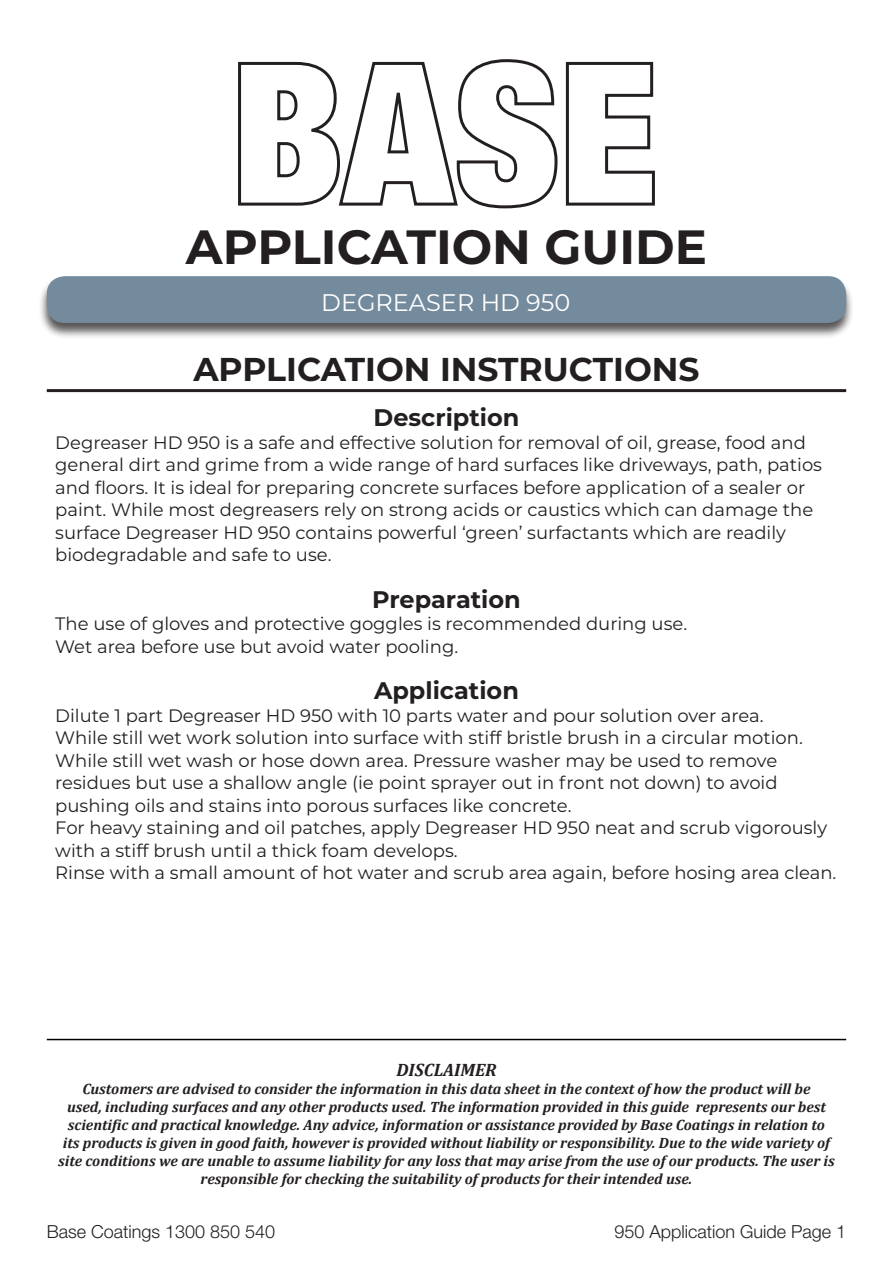
<style>
.page{position:relative;width:893px;height:1263px;background:#fff}
.page>*{position:absolute;margin:0;border:0;box-sizing:border-box;transform-origin:0 0}
.t1{font:700 48px "Montserrat";color:#231f20}
.t2{font:700 33px "Montserrat";color:#231f20}
.t3{font:700 24px "Montserrat";color:#231f20}
.t4{font:24px "Montserrat";color:#fff}
.t5{font:18px/22.5px "Montserrat";color:#231f20}
.t6{font:300 18px "Helvetica Neue LT Std";color:#231f20}
.t7{font:italic 700 18px "Cambria";color:#231f20}
.t8{font:italic 700 15px/18px "Cambria";color:#231f20;text-align:center}
</style>
<div class="page">
<svg style="left:238px;top:59px;width:417px;height:150px"></svg>
<div style="left:39px;top:276px;width:815px;height:64px;background:#231f20;opacity:.75"></div>
<div style="left:47px;top:276px;width:799px;height:47px;background:#748b9d;border-radius:18px"></div>
<hr style="left:47px;top:389px;width:799px;height:3px;background:#231f20">
<hr style="left:47px;top:1039px;width:799px;height:1px;background:#000">
<p class="t1" style="left:186px;top:212px;width:523px">APPLICATION GUIDE</p>
<p class="t4" style="left:321px;top:286px;width:251px">DEGREASER HD 950</p>
<p class="t2" style="left:193px;top:346px;width:508px">APPLICATION INSTRUCTIONS</p>
<p class="t3" style="left:374px;top:400px;width:147px">Description</p>
<p class="t5" style="left:55px;top:431px;width:768px">Degreaser HD 950 is a safe and effective solution for removal of oil, grease, food and general dirt and grime from a wide range of hard surfaces like driveways, path, patios and floors. It is ideal for preparing concrete surfaces before application of a sealer or paint. While most degreasers rely on strong acids or caustics which can damage the surface Degreaser HD 950 contains powerful ‘green’ surfactants which are readily biodegradable and safe to use.</p>
<p class="t3" style="left:372px;top:582px;width:150px">Preparation</p>
<p class="t5" style="left:55px;top:612px;width:633px">The use of gloves and protective goggles is recommended during use.</p>
<p class="t5" style="left:55px;top:635px;width:404px">Wet area before use but avoid water pooling.</p>
<p class="t3" style="left:374px;top:673px;width:146px">Application</p>
<p class="t5" style="left:55px;top:704px;width:710px">Dilute 1 part Degreaser HD 950 with 10 parts water and pour solution over area.</p>
<p class="t5" style="left:55px;top:726px;width:749px">While still wet work solution into surface with stiff bristle brush in a circular motion.<br>While still wet wash or hose down area. Pressure washer may be used to remove residues but use a shallow angle (ie point sprayer out in front not down) to avoid pushing oils and stains into porous surfaces like concrete.</p>
<p class="t5" style="left:55px;top:816px;width:773px">For heavy staining and oil patches, apply Degreaser HD 950 neat and scrub vigorously with a stiff brush until a thick foam develops.</p>
<p class="t5" style="left:55px;top:861px;width:783px">Rinse with a small amount of hot water and scrub area again, before hosing area clean.</p>
<p class="t7" style="left:396px;top:1057px;width:102px">DISCLAIMER</p>
<p class="t8" style="left:58px;top:1080px;width:778px">Customers are advised to consider the information in this data sheet in the context of how the product will be<br>used, including surfaces and any other products used. The information provided in this guide represents our best scientific and practical knowledge. Any advice, information or assistance provided by Base Coatings in relation to its products is given in good faith, however is provided without liability or responsibility. Due to the wide variety of site conditions we are unable to assume liability for any loss that may arise from the use of our products. The user is responsible for checking the suitability of products for their intended use.</p>
<p class="t6" style="left:47px;top:1221px;width:230px">Base Coatings 1300 850 540</p>
<p class="t6" style="left:614px;top:1220px;width:233px">950 Application Guide Page 1</p>
</div>
